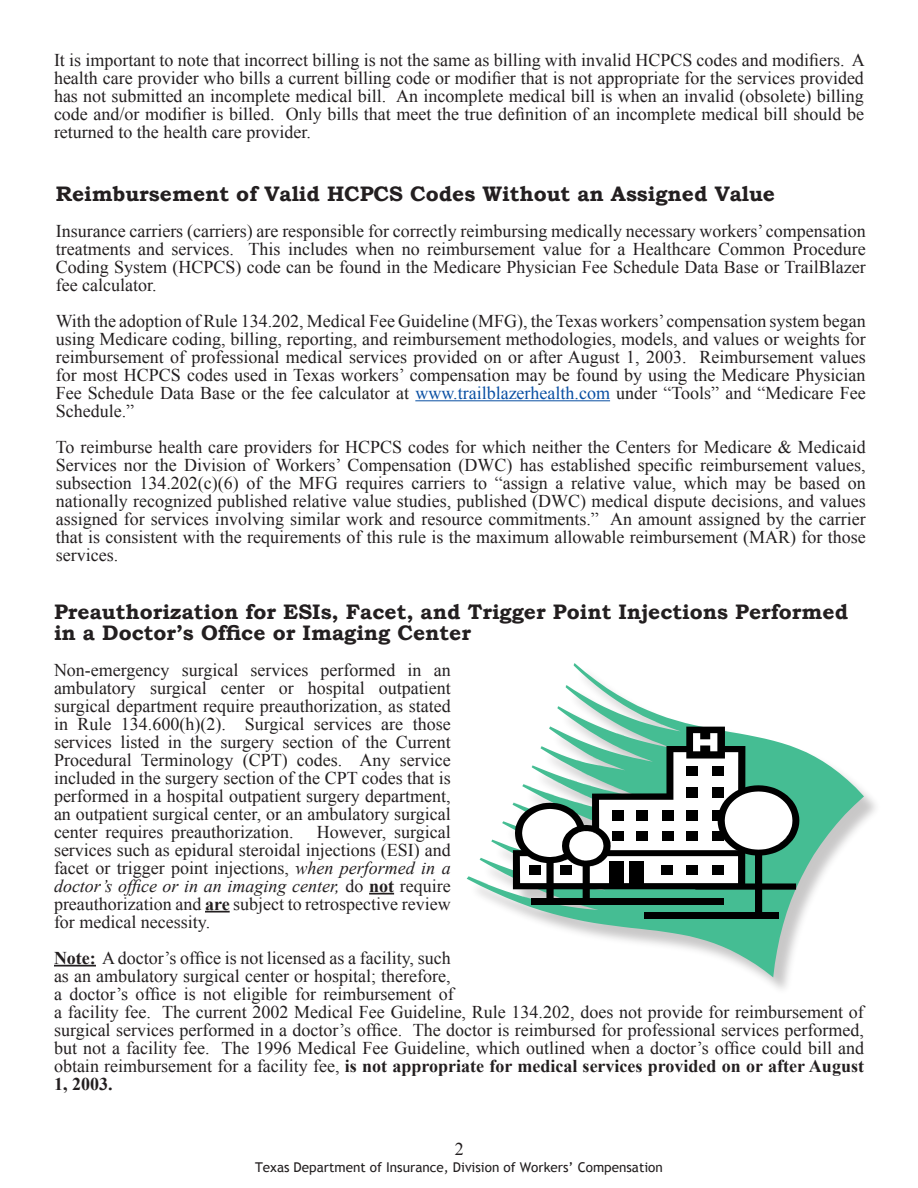
<style>
.page{position:relative;width:918px;height:1188px;background:#fff}
.page>*{position:absolute;margin:0;border:0;box-sizing:border-box;transform-origin:0 0}
.Body_Text{font:700 21px/21px "Bookman Old Style";color:#231f20}
.t1{font:18px/18px "Times New Roman";color:#231f20;text-align:justify}
.t2{font:13.5px "Trebuchet MS";color:#231f20}
.s1{color:#094fa3}
.s2{font-style:italic}
.s3{font-weight:700}
</style>
<div class="page">
<hr style="left:415px;top:400px;width:195px;height:1px;background:#094fa3">
<hr style="left:369px;top:893px;width:25px;height:2px;background:#231f20">
<hr style="left:205px;top:911px;width:25px;height:2px;background:#231f20">
<hr style="left:54px;top:965px;width:42px;height:2px;background:#231f20">
<svg style="left:467px;top:663px;width:397px;height:314px"></svg>
<svg style="left:513px;top:727px;width:283px;height:163px"></svg>
<div style="left:644px;top:912px;width:135px;height:7px;background:#000"></div>
<svg style="left:515px;top:733px;width:284px;height:179px"></svg>
<p class="t1" style="left:54px;top:51px;width:812px">It is important to note that incorrect billing is not the same as billing with invalid HCPCS codes and modifiers. A health care provider who bills a current billing code or modifier that is not appropriate for the services provided has not submitted an incomplete medical bill. An incomplete medical bill is when an invalid (obsolete) billing code and/or modifier is billed. Only bills that meet the true definition of an incomplete medical bill should be returned to the health care provider.</p>
<p class="Body_Text" style="left:56px;top:183px;width:721px">Reimbursement of Valid HCPCS Codes Without an Assigned Value</p>
<p class="t1" style="left:56px;top:222px;width:812px">Insurance carriers (carriers) are responsible for correctly reimbursing medically necessary workers’ compensation treatments and services. This includes when no reimbursement value for a Healthcare Common Procedure Coding System (HCPCS) code can be found in the Medicare Physician Fee Schedule Data Base or TrailBlazer fee calculator.</p>
<p class="t1" style="left:56px;top:312px;width:812px">With the adoption of Rule 134.202, Medical Fee Guideline (MFG), the Texas workers’ compensation system began using Medicare coding, billing, reporting, and reimbursement methodologies, models, and values or weights for reimbursement of professional medical services provided on or after August 1, 2003. Reimbursement values for most HCPCS codes used in Texas workers’ compensation may be found by using the Medicare Physician Fee Schedule Data Base or the fee calculator at <span class="s1">www.trailblazerhealth.com</span> under “Tools” and “Medicare Fee Schedule.”</p>
<p class="t1" style="left:56px;top:438px;width:812px">To reimburse health care providers for HCPCS codes for which neither the Centers for Medicare &amp; Medicaid Services nor the Division of Workers’ Compensation (DWC) has established specific reimbursement values, subsection 134.202(c)(6) of the MFG requires carriers to “assign a relative value, which may be based on nationally recognized published relative value studies, published (DWC) medical dispute decisions, and values assigned for services involving similar work and resource commitments.” An amount assigned by the carrier that is consistent with the requirements of this rule is the maximum allowable reimbursement (MAR) for those services.</p>
<p class="Body_Text" style="left:54px;top:601px;width:796px">Preauthorization for ESIs, Facet, and Trigger Point Injections Performed in a Doctor’s Office or Imaging Center</p>
<p class="t1" style="left:54px;top:660px;width:398px">Non-emergency surgical services performed in an ambulatory surgical center or hospital outpatient surgical department require preauthorization, as stated in Rule 134.600(h)(2). Surgical services are those services listed in the surgery section of the Current Procedural Terminology (CPT) codes. Any service included in the surgery section of the CPT codes that is performed in a hospital outpatient surgery department, an outpatient surgical center, or an ambulatory surgical center requires preauthorization.</p>
<p class="t1" style="left:54px;top:822px;width:398px;text-indent:263px">However, surgical services such as epidural steroidal injections (ESI) and facet or trigger point injections, <span class="s2">when performed in a doctor’s office or in an imaging center,</span> do <span class="s3">not</span> require preauthorization and <span class="s3">are</span> subject to retrospective review for medical necessity.</p>
<p class="t1" style="left:54px;top:948px;width:812px;text-align:left"><span class="s3">Note:</span> A doctor’s office is not licensed as a facility, such<br>as an ambulatory surgical center or hospital; therefore,<br>a doctor’s office is not eligible for reimbursement of<br>a facility fee. The current 2002 Medical Fee Guideline, Rule 134.202, does not provide for reimbursement of surgical services performed in a doctor’s office. The doctor is reimbursed for professional services performed, but not a facility fee. The 1996 Medical Fee Guideline, which outlined when a doctor’s office could bill and obtain reimbursement for a facility fee, <span class="s3">is not appropriate for medical services provided on or after August 1, 2003.</span></p>
<p class="t1" style="left:455px;top:1140px;width:10px">2</p>
<p class="t2" style="left:255px;top:1160px;width:409px">Texas Department of Insurance, Division of Workers’ Compensation</p>
</div>
